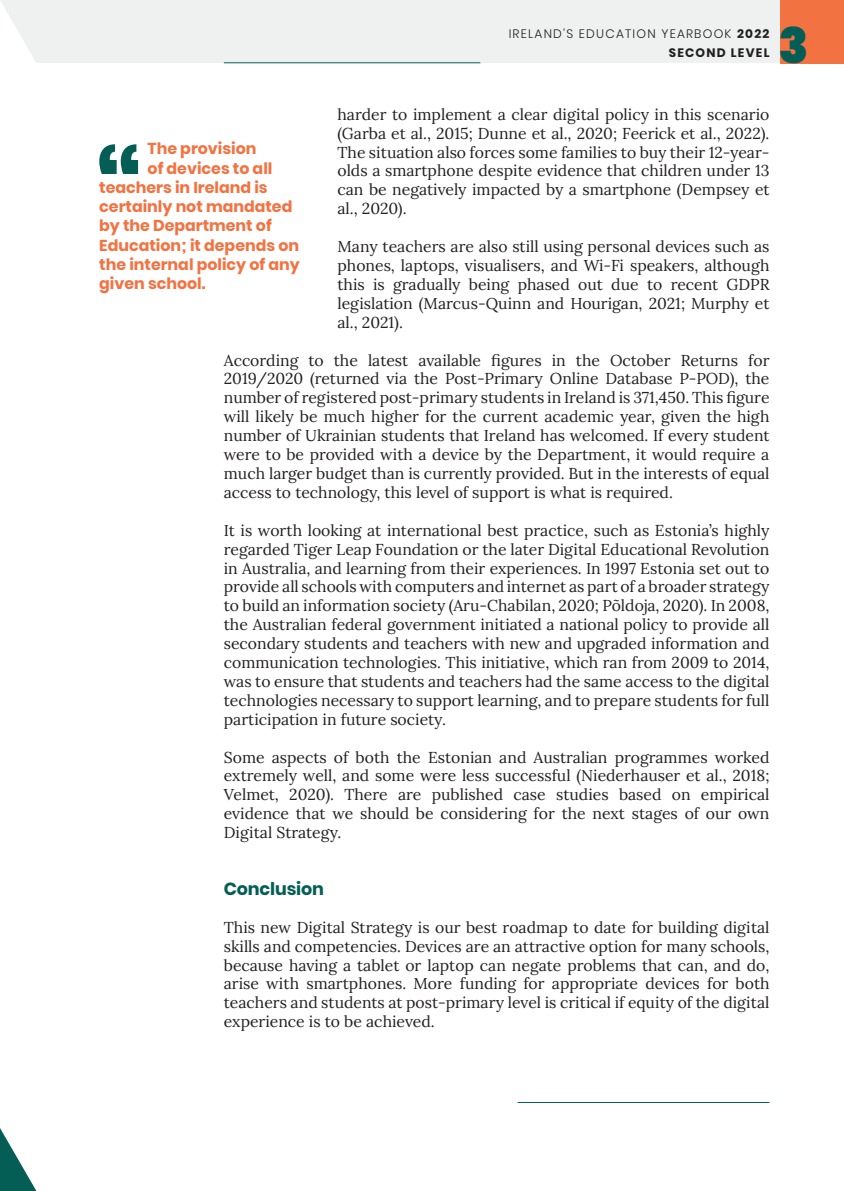
<style>
.page{position:relative;width:844px;height:1191px;background:#fff}
.page>*{position:absolute;margin:0;border:0;box-sizing:border-box;transform-origin:0 0}
.t1{font:900 95.38px "Poppins";color:#055e56}
.t2{font:900 49px "Poppins";color:#055e56}
.t3{font:700 17.5px "Poppins";letter-spacing:-.01em;color:#055e56}
.t4{font:15.75px/18.9px "Lora";color:#231f20;text-align:justify}
.t5{font:700 15.75px "Poppins";color:#f37241}
.t6{font:300 12.25px/19.2px "Poppins";letter-spacing:.1em;color:#231f20;text-align:right}
.s1{font-weight:700}
</style>
<div class="page">
<div style="left:0;top:0;width:786px;height:63px;background:#eff1f0"></div>
<svg style="left:0;top:1px;width:36px;height:62px"></svg>
<svg style="left:0;top:1128px;width:36px;height:63px"></svg>
<hr style="left:224px;top:62px;width:256px;height:1px;background:#055e56">
<hr style="left:517px;top:1102px;width:252px;height:1px;background:#055e56">
<div style="left:780px;top:0;width:63px;height:63px;background:#f37241"></div>
<p class="t6" style="left:508px;top:24px;width:262px">IRELAND’S EDUCATION YEARBOOK <span class="s1">2022<br>SECOND LEVEL</span></p>
<h2 class="t2" style="left:778px;top:18px;width:32px">3</h2>
<p class="t4" style="left:337px;top:104px;width:433px">harder to implement a clear digital policy in this scenario (Garba et al., 2015; Dunne et al., 2020; Feerick et al., 2022).<br>The situation also forces some families to buy their 12-year&shy;olds a smartphone despite evidence that children under 13 can be negatively impacted by a smartphone (Dempsey et al., 2020).</p>
<p class="t4" style="left:337px;top:236px;width:433px">Many teachers are also still using personal devices such as phones, laptops, visualisers, and Wi-Fi speakers, although this is gradually being phased out due to recent GDPR legislation (Marcus-Quinn and Hourigan, 2021; Murphy et al., 2021).</p>
<p class="t4" style="left:224px;top:349px;width:547px">According to the latest available figures in the October Returns for 2019/2020 (returned via the Post-Primary Online Database P-POD), the number of registered post-primary students in Ireland is 371,450. This figure will likely be much higher for the current academic year, given the high number of Ukrainian students that Ireland has welcomed. If every student were to be provided with a device by the Department, it would require a much larger budget than is currently provided. But in the interests of equal access to technology, this level of support is what is required.</p>
<p class="t4" style="left:224px;top:519px;width:547px">It is worth looking at international best practice, such as Estonia’s highly regarded Tiger Leap Foundation or the later Digital Educational Revolution in Australia, and learning from their experiences. In 1997 Estonia set out to provide all schools with computers and internet as part of a broader strategy to build an information society (Aru-Chabilan, 2020; Põldoja, 2020). In 2008, the Australian federal government initiated a national policy to provide all secondary students and teachers with new and upgraded information and communication technologies. This initiative, which ran from 2009 to 2014, was to ensure that students and teachers had the same access to the digital technologies necessary to support learning, and to prepare students for full participation in future society.</p>
<p class="t4" style="left:224px;top:746px;width:547px">Some aspects of both the Estonian and Australian programmes worked extremely well, and some were less successful (Niederhauser et al., 2018; Velmet, 2020). There are published case studies based on empirical evidence that we should be considering for the next stages of our own Digital Strategy.</p>
<p class="t3" style="left:224px;top:878px;width:102px">Conclusion</p>
<p class="t4" style="left:224px;top:916px;width:547px">This new Digital Strategy is our best roadmap to date for building digital skills and competencies. Devices are an attractive option for many schools, because having a tablet or laptop can negate problems that can, and do, arise with smartphones. More funding for appropriate devices for both teachers and students at post-primary level is critical if equity of the digital experience is to be achieved.</p>
<h1 class="t1" style="left:94px;top:139px;width:50px">“</h1>
<p class="t5" style="left:147px;top:140px;width:110px">The provision</p>
<p class="t5" style="left:147px;top:159px;width:126px">of devices to all</p>
<p class="t5" style="left:99px;top:178px;width:170px">teachers in Ireland is</p>
<p class="t5" style="left:99px;top:197px;width:194px">certainly not mandated</p>
<p class="t5" style="left:99px;top:217px;width:174px">by the Department of</p>
<p class="t5" style="left:99px;top:236px;width:201px">Education; it depends on</p>
<p class="t5" style="left:99px;top:255px;width:202px">the internal policy of any</p>
<p class="t5" style="left:99px;top:274px;width:108px">given school.</p>
</div>
